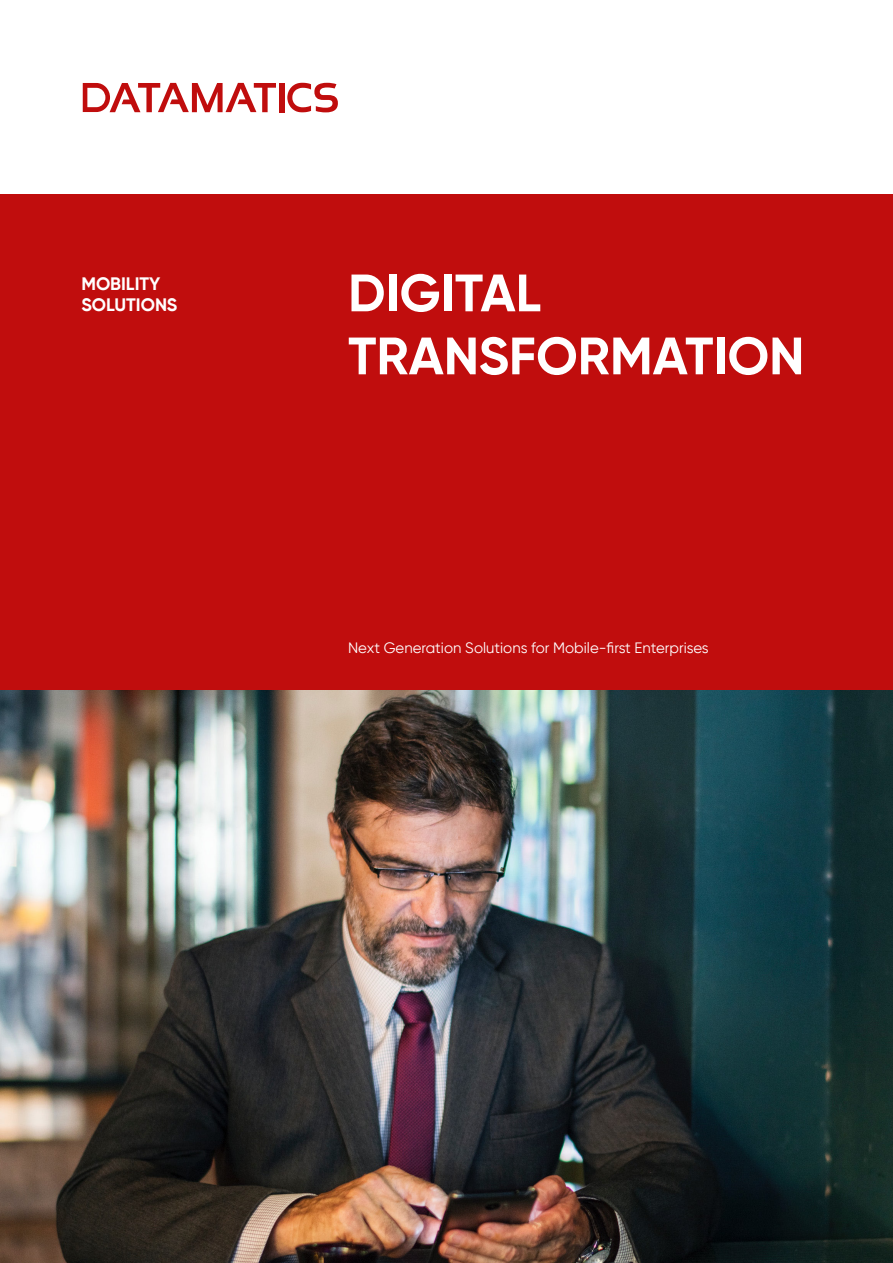
<style>
.page{position:relative;width:893px;height:1263px;background:#fff}
.page>*{position:absolute;margin:0;border:0;box-sizing:border-box;transform-origin:0 0}
.t1{font:700 52.5px/63px "Gilroy";color:#fff}
.t2{font:700 18px/21.6px "Gilroy";color:#fff}
.t3{font:15px "Gilroy";color:#fff}
</style>
<div class="page">
<img style="left:0;top:690px;width:893px;height:573px">
<div style="left:0;top:194px;width:892px;height:496px;background:#c00d0d"></div>
<div style="left:279px;top:83px;width:5px;height:29px;background:#c00d0d"></div>
<svg style="left:287px;top:83px;width:51px;height:29px"></svg>
<svg style="left:83px;top:83px;width:193px;height:29px"></svg>
<p class="t2" style="left:81px;top:273px;width:98px">MOBILITY<br>SOLUTIONS</p>
<h1 class="t1" style="left:348px;top:261px;width:458px">DIGITAL<br>TRANSFORMATION</h1>
<p class="t3" style="left:348px;top:639px;width:362px">Next Generation Solutions for Mobile-first Enterprises</p>
</div>
